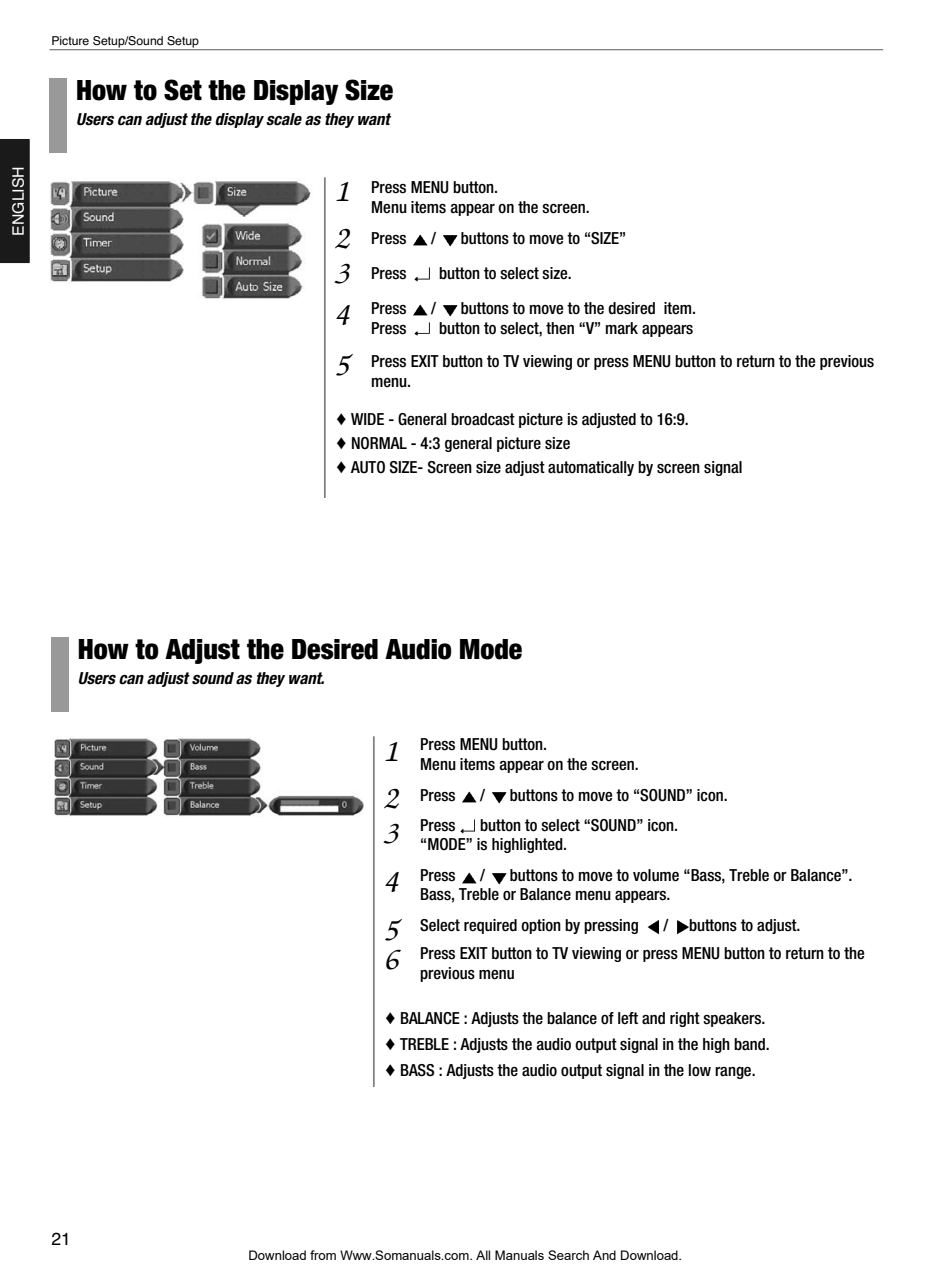
<style>
.page{position:relative;width:931px;height:1280px;background:#fff}
.page>*{position:absolute;margin:0;border:0;box-sizing:border-box;transform-origin:0 0}
.t1{font:italic 31.5px/47.6px "Zapf Chancery";color:#000}
.t2{font:900 condensed 28px "Helvetica Neue";color:#000}
.t3{font:17.5px "Helvetica";color:#000}
.t4{font:500 condensed 16.62px/19.9px "Helvetica Neue";color:#000}
.t5{font:italic 700 condensed 16.62px "Helvetica Neue";color:#000}
.t6{font:15.75px "Helvetica";color:#fff}
.t7{font:13.12px "Arial";color:#000}
.t8{font:italic 12.25px "Helvetica";color:#000}
</style>
<div class="page">
<div style="left:0;top:139px;width:30px;height:124px;background:#1a1a1a"></div>
<div style="left:51px;top:637px;width:18px;height:74px;background:#999"></div>
<hr style="left:373px;top:736px;width:2px;height:350px;background:#808080">
<img style="left:462px;top:791px;width:15px;height:12px">
<img style="left:492px;top:792px;width:15px;height:12px">
<img style="left:460px;top:819px;width:15px;height:15px">
<img style="left:462px;top:872px;width:15px;height:12px">
<img style="left:492px;top:873px;width:15px;height:12px">
<img style="left:647px;top:919px;width:12px;height:16px">
<img style="left:677px;top:920px;width:12px;height:15px">
<img style="left:55px;top:738px;width:308px;height:78px">
<hr style="left:50px;top:49px;width:833px;height:1px;background:#808080">
<img style="left:413px;top:234px;width:15px;height:12px">
<img style="left:443px;top:235px;width:15px;height:12px">
<img style="left:415px;top:268px;width:15px;height:14px">
<img style="left:413px;top:304px;width:15px;height:12px">
<img style="left:443px;top:305px;width:15px;height:12px">
<img style="left:415px;top:322px;width:15px;height:14px">
<div style="left:50px;top:78px;width:17px;height:74px;background:#999"></div>
<hr style="left:324px;top:177px;width:2px;height:321px;background:#808080">
<img style="left:50px;top:181px;width:261px;height:118px">
<p class="t6" style="left:13px;top:235px;width:71px;rotate:-90deg">ENGLISH</p>
<p class="t8" style="left:51px;top:37px;width:149px">Picture Setup/Sound Setup</p>
<h2 class="t2" style="left:76px;top:80px;width:319px">How to Set the Display Size</h2>
<p class="t5" style="left:76px;top:113px;width:315px">Users can adjust the display scale as they want</p>
<p class="t4" style="left:371px;top:178px;width:220px">Press MENU button.<br>Menu items appear on the screen.</p>
<p class="t4" style="left:371px;top:229px;width:37px">Press</p>
<p class="t4" style="left:431px;top:229px;width:6px">/</p>
<p class="t4" style="left:461px;top:229px;width:167px">buttons to move to “SIZE”</p>
<p class="t4" style="left:371px;top:264px;width:37px">Press</p>
<p class="t4" style="left:439px;top:264px;width:134px">button to select size.</p>
<p class="t4" style="left:371px;top:299px;width:37px">Press</p>
<p class="t4" style="left:431px;top:299px;width:6px">/</p>
<p class="t4" style="left:461px;top:299px;width:237px">buttons to move to the desired item.</p>
<p class="t4" style="left:371px;top:319px;width:37px">Press</p>
<h1 class="t1" style="left:337px;top:171px;width:17px">1</h1>
<h1 class="t1" style="left:337px;top:218px;width:17px">2</h1>
<h1 class="t1" style="left:337px;top:256px;width:17px;line-height:40.6px">3<br>4</h1>
<h1 class="t1" style="left:337px;top:344px;width:17px">5</h1>
<p class="t4" style="left:371px;top:312px;width:504px;line-height:33.4px;text-indent:68px">button to select, then “V” mark appears<br>Press EXIT button to TV viewing or press MENU button to return to the previous</p>
<p class="t4" style="left:371px;top:372px;width:41px">menu.</p>
<p class="t4" style="left:337px;top:408px;width:407px;line-height:24.2px">♦ WIDE - General broadcast picture is adjusted to 16:9.<br>♦ NORMAL - 4:3 general picture size<br>♦ AUTO SIZE- Screen size adjust automatically by screen signal</p>
<h2 class="t2" style="left:78px;top:638px;width:446px">How to Adjust the Desired Audio Mode</h2>
<p class="t5" style="left:78px;top:672px;width:248px">Users can adjust sound as they want.</p>
<p class="t4" style="left:420px;top:735px;width:220px">Press MENU button.<br>Menu items appear on the screen.</p>
<p class="t4" style="left:420px;top:786px;width:37px">Press</p>
<p class="t4" style="left:480px;top:786px;width:6px">/</p>
<p class="t4" style="left:510px;top:786px;width:219px">buttons to move to “SOUND” icon.</p>
<p class="t4" style="left:420px;top:816px;width:37px">Press</p>
<h1 class="t1" style="left:386px;top:730px;width:17px">1</h1>
<h1 class="t1" style="left:386px;top:778px;width:17px">2</h1>
<p class="t4" style="left:420px;top:817px;width:259px;line-height:18.6px;text-indent:60px">button to select “SOUND” icon. “MODE” is highlighted.</p>
<p class="t4" style="left:420px;top:866px;width:37px">Press</p>
<p class="t4" style="left:480px;top:866px;width:6px">/</p>
<h1 class="t1" style="left:386px;top:812px;width:17px">3<br>4</h1>
<p class="t4" style="left:420px;top:867px;width:434px;line-height:18.6px;text-indent:90px">buttons to move to volume “Bass, Treble or Balance”.<br>Bass, Treble or Balance menu appears.</p>
<p class="t4" style="left:420px;top:916px;width:220px">Select required option by pressing</p>
<h1 class="t1" style="left:386px;top:919px;width:17px;line-height:29.1px">5<br>6</h1>
<p class="t4" style="left:420px;top:912px;width:446px;line-height:28.5px;text-indent:243px">/ buttons to adjust.<br>Press EXIT button to TV viewing or press MENU button to return to the</p>
<p class="t4" style="left:420px;top:964px;width:96px">previous menu</p>
<p class="t4" style="left:386px;top:1006px;width:386px;line-height:26.1px">♦ BALANCE : Adjusts the balance of left and right speakers. ♦ TREBLE : Adjusts the audio output signal in the high band. ♦ BASS : Adjusts the audio output signal in the low range.</p>
<p class="t3" style="left:51px;top:1232px;width:21px">21</p>
<p class="t7" style="left:248px;top:1247px;width:435px">Download from Www.Somanuals.com. All Manuals Search And Download.</p>
</div>
